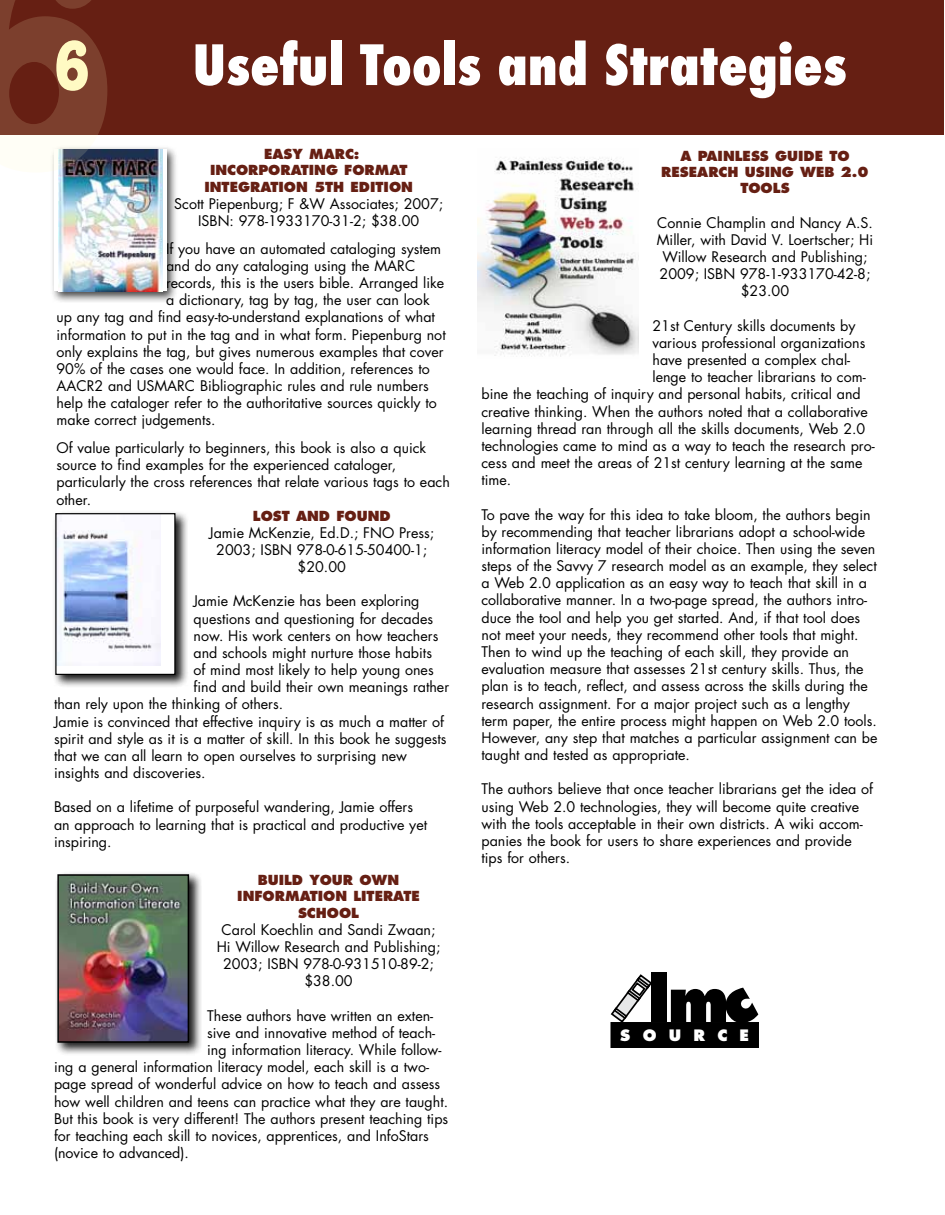
<style>
.page{position:relative;width:945px;height:1215px;background:#fff}
.page>*{position:absolute;margin:0;border:0;box-sizing:border-box;transform-origin:0 0}
.t1{font:700 condensed 343.35px "American Typewriter";color:#fffac3}
.t2{font:700 condensed 72px "American Typewriter";color:#fffac3}
.t3{font:800 condensed 54px "Futura";color:#fff}
.t4{font:800 15.3px "Futura";letter-spacing:.8em;color:#fff}
.t5{font:14.25px/17.1px "Futura";color:#000;text-align:center}
.t6{font:800 13.5px/16.2px "Futura";color:#661f13}
</style>
<div class="page">
<div style="left:50px;top:146px;width:129px;height:158px;background:#000;opacity:.75"></div>
<div style="left:54px;top:149px;width:112px;height:142px;background:#fff"></div>
<img style="left:58px;top:149px;width:105px;height:142px">
<div style="left:1px;top:0;width:943px;height:135px;background:#661f13"></div>
<img style="left:477px;top:157px;width:162px;height:200px">
<div style="left:55px;top:871px;width:148px;height:185px;background:#000;opacity:.9"></div>
<img style="left:60px;top:877px;width:126px;height:163px">
<div style="left:57px;top:874px;width:132px;height:169px;border:2px solid #000"></div>
<div style="left:52px;top:510px;width:137px;height:178px;background:#000;opacity:.9"></div>
<div style="left:56px;top:514px;width:119px;height:160px;background:#fff"></div>
<img style="left:57px;top:515px;width:103px;height:151px">
<div style="left:55px;top:513px;width:120px;height:162px;border:1px solid #000"></div>
<svg style="left:610px;top:973px;width:149px;height:75px"></svg>
<h1 class="t1" style="left:-54px;top:-222px;width:173px">6</h1>
<h2 class="t2" style="left:54px;top:8px;width:37px">6</h2>
<h3 class="t3" style="left:193px;top:28px;width:656px">Useful Tools and Strategies</h3>
<p class="t6" style="left:264px;top:146px;width:97px">EASY MARC :</p>
<p class="t6" style="left:210px;top:162px;width:12px">INCORPOR</p>
<p class="t6" style="left:291px;top:162px;width:21px">ATING</p>
<p class="t6" style="left:344px;top:162px;width:12px">FORM</p>
<p class="t6" style="left:389px;top:162px;width:19px">AT</p>
<p class="t6" style="left:204px;top:179px;width:10px">INT</p>
<p class="t6" style="left:230px;top:179px;width:51px">EGRATION</p>
<p class="t6" style="left:314px;top:179px;width:100px">5TH EDITION</p>
<p class="t5" style="left:174px;top:195px;width:270px">Scott Piepenburg; F &amp;W Associates; 2007;<br>ISBN: 978-1933170-31-2; $38.00</p>
<p class="t5" style="left:166px;top:240px;width:277px">If you have an automated cataloging system</p>
<p class="t5" style="left:166px;top:257px;width:251px">and do any cataloging using the MARC</p>
<p class="t5" style="left:166px;top:274px;width:280px">records, this is the users bible. Arranged like</p>
<p class="t5" style="left:166px;top:291px;width:265px">a dictionary, tag by tag, the user can look</p>
<p class="t5" style="left:57px;top:308px;width:380px">up any tag and find easy-to-understand explanations of what</p>
<p class="t5" style="left:57px;top:326px;width:391px">information to put in the tag and in what form. Piepenburg not</p>
<p class="t5" style="left:57px;top:343px;width:388px">only explains the tag, but gives numerous examples that cover</p>
<p class="t5" style="left:57px;top:360px;width:375px">90% of the cases one would face. In addition, references to</p>
<p class="t5" style="left:57px;top:377px;width:374px">AACR2 and USMARC Bibliographic rules and rule numbers</p>
<p class="t5" style="left:57px;top:394px;width:382px">help the cataloger refer to the authoritative sources quickly to</p>
<p class="t5" style="left:57px;top:411px;width:161px">make correct judgements.</p>
<p class="t5" style="left:57px;top:439px;width:395px;text-align:left">Of value particularly to beginners, this book is also a quick source to find examples for the experienced cataloger, particularly the cross references that relate various tags to each other.</p>
<p class="t6" style="left:661px;top:148px;width:190px;text-indent:19px">A PAINLESS GUIDE TO<br>RESEARCH USING WEB</p>
<p class="t6" style="left:841px;top:164px;width:30px">2.0</p>
<p class="t6" style="left:740px;top:180px;width:51px">TOOLS</p>
<p class="t5" style="left:657px;top:214px;width:218px">Connie Champlin and Nancy A.S.<br>Miller, with David V. Loertscher; Hi<br>Willow Research and Publishing;<br>2009; ISBN 978-1-933170-42-8; $23.00</p>
<p class="t5" style="left:652px;top:317px;width:205px">21st Century skills documents by</p>
<p class="t5" style="left:652px;top:334px;width:214px">various professional organizations</p>
<p class="t5" style="left:652px;top:351px;width:199px">have presented a complex chal-</p>
<p class="t5" style="left:652px;top:368px;width:215px">lenge to teacher librarians to com-</p>
<p class="t5" style="left:481px;top:385px;width:381px">bine the teaching of inquiry and personal habits, critical and</p>
<p class="t5" style="left:481px;top:403px;width:388px">creative thinking. When the authors noted that a collaborative</p>
<p class="t5" style="left:481px;top:420px;width:385px">learning thread ran through all the skills documents, Web 2.0</p>
<p class="t5" style="left:481px;top:437px;width:395px">technologies came to mind as a way to teach the research pro-</p>
<p class="t5" style="left:481px;top:454px;width:382px">cess and meet the areas of 21st century learning at the same</p>
<p class="t5" style="left:481px;top:471px;width:31px">time.</p>
<p class="t5" style="left:481px;top:506px;width:398px;text-align:left">To pave the way for this idea to take bloom, the authors begin by recommending that teacher librarians adopt a school-wide information literacy model of their choice. Then using the seven steps of the Savvy 7 research model as an example, they select a Web 2.0 application as an easy way to teach that skill in a collaborative manner. In a two-page spread, the authors intro&shy;duce the tool and help you get started. And, if that tool does not meet your needs, they recommend other tools that might.<br>Then to wind up the teaching of each skill, they provide an evaluation measure that assesses 21st century skills. Thus, the plan is to teach, reflect, and assess across the skills during the research assignment. For a major project such as a lengthy term paper, the entire process might happen on Web 2.0 tools.<br>However, any step that matches a particular assignment can be taught and tested as appropriate.</p>
<p class="t5" style="left:481px;top:780px;width:393px;text-align:left">The authors believe that once teacher librarians get the idea of using Web 2.0 technologies, they will become quite creative with the tools acceptable in their own districts. A wiki accom&shy;panies the book for users to share experiences and provide tips for others.</p>
<p class="t6" style="left:253px;top:508px;width:139px">LOST AND FOUND</p>
<p class="t5" style="left:209px;top:524px;width:226px">Jamie McKenzie, Ed.D.; FNO Press;<br>2003; ISBN 978-0-615-50400-1; $20.00</p>
<p class="t5" style="left:194px;top:592px;width:228px">Jamie McKenzie has been exploring</p>
<p class="t5" style="left:194px;top:610px;width:241px">questions and questioning for decades</p>
<p class="t5" style="left:194px;top:627px;width:246px">now. His work centers on how teachers</p>
<p class="t5" style="left:194px;top:644px;width:240px">and schools might nurture those habits</p>
<p class="t5" style="left:194px;top:661px;width:242px">of mind most likely to help young ones</p>
<p class="t5" style="left:194px;top:678px;width:257px">find and build their own meanings rather</p>
<p class="t5" style="left:54px;top:695px;width:231px">than rely upon the thinking of others.</p>
<p class="t5" style="left:54px;top:713px;width:392px">Jamie is convinced that effective inquiry is as much a matter of</p>
<p class="t5" style="left:54px;top:730px;width:394px">spirit and style as it is a matter of skill. In this book he suggests</p>
<p class="t5" style="left:54px;top:747px;width:355px">that we can all learn to open ourselves to surprising new</p>
<p class="t5" style="left:54px;top:764px;width:153px">insights and discoveries.</p>
<p class="t5" style="left:54px;top:798px;width:375px;text-align:left">Based on a lifetime of purposeful wandering, Jamie offers an approach to learning that is practical and productive yet inspiring.</p>
<p class="t6" style="left:237px;top:872px;width:183px;text-align:center">BUILD YOUR OWN<br>INFORMATION LITERATE<br>SCHOOL</p>
<p class="t5" style="left:217px;top:921px;width:225px">Carol Koechlin and Sandi Zwaan;<br>Hi Willow Research and Publishing;<br>2003; ISBN 978-0-931510-89-2; $38.00</p>
<p class="t5" style="left:207px;top:1007px;width:228px">These authors have written an exten-</p>
<p class="t5" style="left:207px;top:1024px;width:230px">sive and innovative method of teach-</p>
<p class="t5" style="left:207px;top:1041px;width:236px">ing information literacy. While follow-</p>
<p class="t5" style="left:54px;top:1058px;width:377px">ing a general information literacy model, each skill is a two-</p>
<p class="t5" style="left:54px;top:1075px;width:388px">page spread of wonderful advice on how to teach and assess</p>
<p class="t5" style="left:54px;top:1093px;width:396px">how well children and teens can practice what they are taught.</p>
<p class="t5" style="left:54px;top:1110px;width:396px">But this book is very different! The authors present teaching tips</p>
<p class="t5" style="left:54px;top:1127px;width:376px">for teaching each skill to novices, apprentices, and InfoStars</p>
<p class="t5" style="left:54px;top:1144px;width:136px">(novice to advanced).</p>
<p class="t4" style="left:620px;top:1026px;width:130px">SOURCE</p>
</div>
